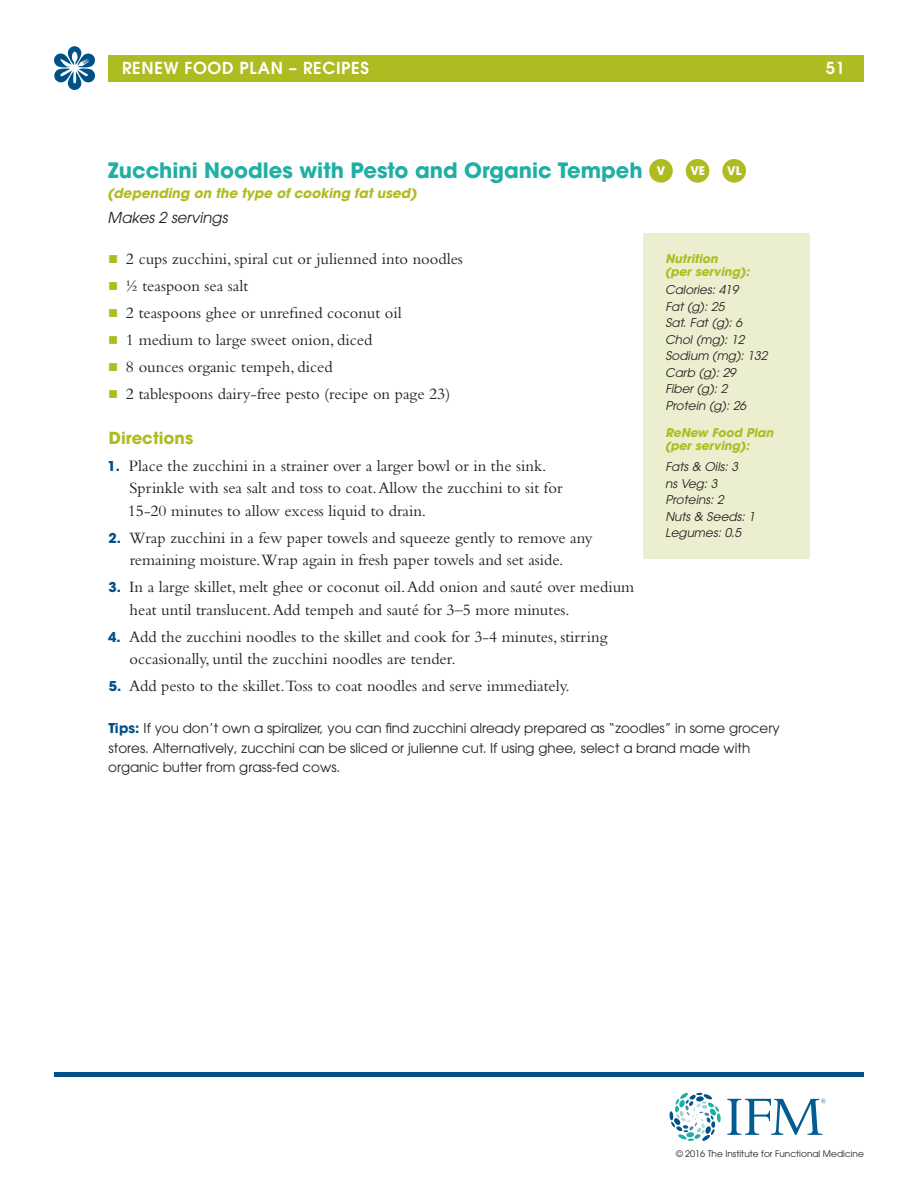
<style>
.page{position:relative;width:918px;height:1188px;background:#fff}
.page>*{position:absolute;margin:0;border:0;box-sizing:border-box;transform-origin:0 0}
.t1{font:700 21px "ITC Avant Garde Std";color:#1fafa4}
.t2{font:16.5px/22.5px "Bembo Std";color:#231f20}
.t3{font:600 16.5px "ITC Avant Garde Std";letter-spacing:.04em;color:#fff}
.t4{font:700 16.5px "ITC Avant Garde Std";color:#aebc21}
.t5{font:italic 15px "ITC Avant Garde Std";color:#231f20}
.t6{font:13.5px/19.5px "ITC Avant Garde Std";color:#231f20}
.t7{font:italic 700 13.5px "ITC Avant Garde Std";color:#aebc21}
.t8{font:italic 12px/16.5px "ITC Avant Garde Std";color:#231f20}
.t9{font:italic 700 12px/13.5px "ITC Avant Garde Std";color:#aebc21}
.t10{font:700 11.85px "ITC Avant Garde Std";color:#fff}
.t11{font:9px "ITC Avant Garde Std";color:#231f20}
.s1{font-size:11.85px;color:#fff}
.s2{color:#aebc21}
.s3{font-family:"ITC Avant Garde Std";font-weight:700;font-size:13.5px;color:#005187}
.s4{font-weight:700;color:#005187}
</style>
<div class="page">
<hr style="left:54px;top:1072px;width:810px;height:4px;background:#005187">
<div style="left:109px;top:55px;width:755px;height:27px;background:#aebc21"></div>
<svg style="left:54px;top:46px;width:41px;height:44px"></svg>
<svg style="left:669px;top:1093px;width:52px;height:48px"></svg>
<svg style="left:727px;top:1099px;width:99px;height:36px"></svg>
<div style="left:649px;top:159px;width:24px;height:24px;background:#aebc21;border-radius:50%"></div>
<div style="left:686px;top:159px;width:23px;height:24px;background:#aebc21;border-radius:50%"></div>
<div style="left:722px;top:159px;width:24px;height:24px;background:#aebc21;border-radius:50%"></div>
<div style="left:644px;top:233px;width:166px;height:326px;background:#ebeecf"></div>
<p class="t3" style="left:122px;top:57px;width:248px">RENEW FOOD PLAN – RECIPES</p>
<p class="t3" style="left:826px;top:57px;width:21px">51</p>
<p class="t1" style="left:108px;top:156px;width:559px">Zucchini Noodles with Pesto and Organic Tempeh <span class="s1">V</span></p>
<p class="t10" style="left:690px;top:163px;width:16px">VE</p>
<p class="t10" style="left:727px;top:163px;width:16px">VL</p>
<p class="t7" style="left:107px;top:184px;width:311px">(depending on the type of cooking fat used)</p>
<p class="t5" style="left:108px;top:208px;width:121px">Makes 2 servings</p>
<p class="t2" style="left:108px;top:247px;width:356px"><span class="s2">■</span> 2 cups zucchini, spiral cut or julienned into noodles</p>
<p class="t2" style="left:108px;top:274px;width:142px"><span class="s2">■</span> ½ teaspoon sea salt</p>
<p class="t2" style="left:108px;top:301px;width:295px"><span class="s2">■</span> 2 teaspoons ghee or unrefined coconut oil</p>
<p class="t2" style="left:108px;top:328px;width:266px"><span class="s2">■</span> 1 medium to large sweet onion, diced</p>
<p class="t2" style="left:108px;top:355px;width:226px"><span class="s2">■</span> 8 ounces organic tempeh, diced</p>
<p class="t2" style="left:108px;top:382px;width:344px"><span class="s2">■</span> 2 tablespoons dairy-free pesto (recipe on page 23)</p>
<p class="t4" style="left:109px;top:427px;width:86px">Directions</p>
<p class="t2" style="left:128px;top:454px;width:436px;text-indent:-21px"><span class="s3">1.</span> Place the zucchini in a strainer over a larger bowl or in the sink.<br>Sprinkle with sea salt and toss to coat. Allow the zucchini to sit for<br>15-20 minutes to allow excess liquid to drain.</p>
<p class="t2" style="left:109px;top:526px;width:486px;text-align:center"><span class="s3">2.</span> Wrap zucchini in a few paper towels and squeeze gently to remove any remaining moisture.Wrap again in fresh paper towels and set aside.</p>
<p class="t2" style="left:130px;top:575px;width:506px;text-indent:-21px"><span class="s3">3.</span> In a large skillet, melt ghee or coconut oil. Add onion and sauté over medium heat until translucent. Add tempeh and sauté for 3–5 more minutes.</p>
<p class="t2" style="left:129px;top:625px;width:480px;text-indent:-21px"><span class="s3">4.</span> Add the zucchini noodles to the skillet and cook for 3-4 minutes, stirring occasionally, until the zucchini noodles are tender.</p>
<p class="t2" style="left:109px;top:674px;width:462px"><span class="s3">5.</span> Add pesto to the skillet.Toss to coat noodles and serve immediately.</p>
<p class="t6" style="left:108px;top:718px;width:673px"><span class="s4">Tips:</span> If you don’t own a spiralizer, you can find zucchini already prepared as “zoodles” in some grocery stores. Alternatively, zucchini can be sliced or julienne cut. If using ghee, select a brand made with organic butter from grass-fed cows.</p>
<p class="t9" style="left:665px;top:252px;width:86px">Nutrition<br>(per serving):</p>
<p class="t8" style="left:665px;top:282px;width:104px">Calories: 419<br>Fat (g): 25<br>Sat. Fat (g): 6<br>Chol (mg): 12<br>Sodium (mg): 132<br>Carb (g): 29<br>Fiber (g): 2<br>Protein (g): 26</p>
<p class="t9" style="left:665px;top:426px;width:110px">ReNew Food Plan (per serving):</p>
<p class="t8" style="left:665px;top:459px;width:91px">Fats &amp; Oils: 3<br>ns Veg: 3<br>Proteins: 2<br>Nuts &amp; Seeds: 1<br>Legumes: 0.5</p>
<p class="t11" style="left:676px;top:1148px;width:189px">© 2016 The Institute for Functional Medicine</p>
</div>
